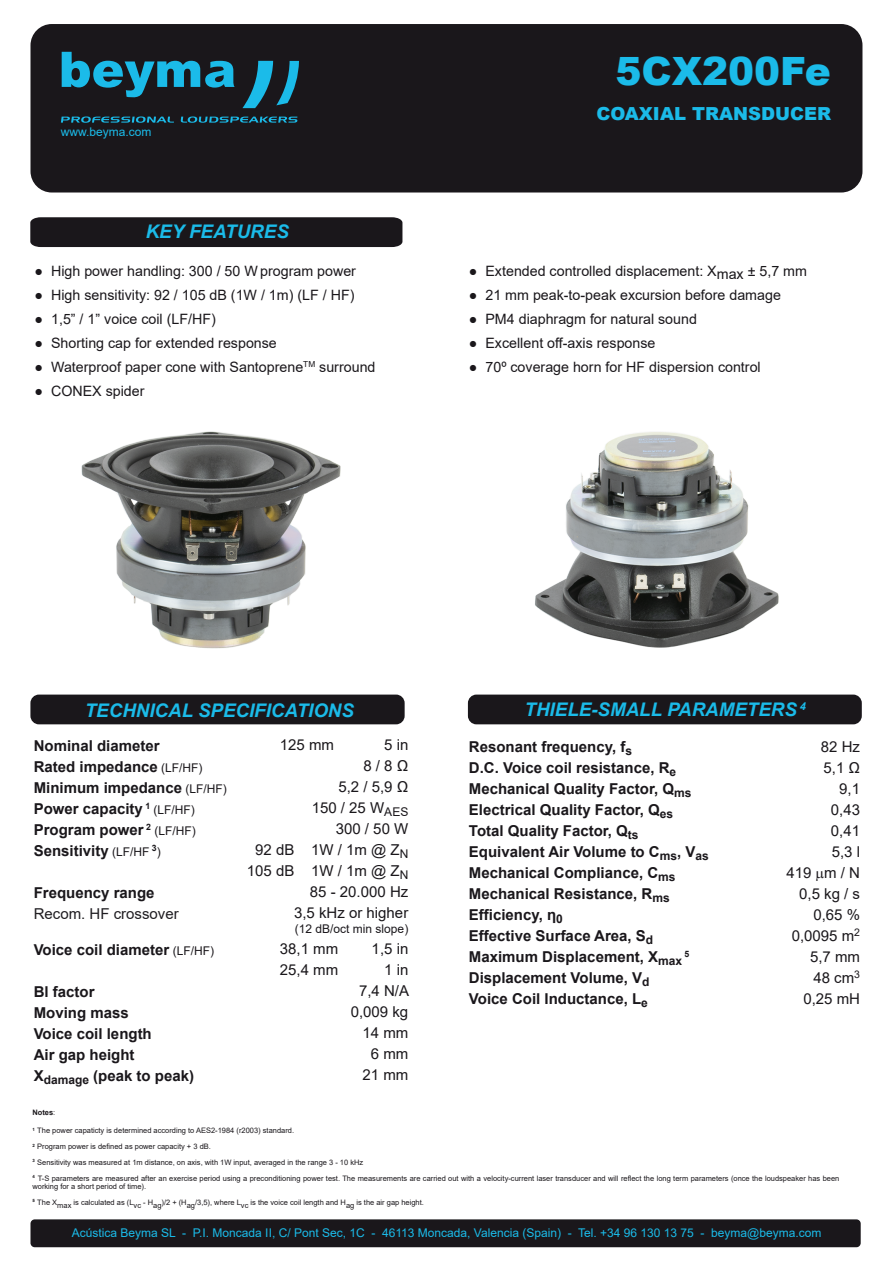
<style>
.page{position:relative;width:893px;height:1263px;background:#fff}
.page>*{position:absolute;margin:0;border:0;box-sizing:border-box;transform-origin:0 0}
.t1{font:900 39px "Arial";color:#1bbbe9}
.t2{font:italic 700 18.75px "Arial";color:#1bbbe9}
.t3{font:900 18px "Arial";color:#1bbbe9}
.t4{font:700 15px/21px "Arial";color:#1a171b}
.t5{font:15px/21px "Arial";color:#1a171b;text-align:right}
.t6{font:15px "Arial";color:#1f1d21}
.t7{font:14.25px "Arial";color:#1a171b}
.t8{font:12px "Arial";color:#1bbbe9}
.t9{font:12px "Arial";color:#1a171b}
.t10{font:700 8.7px "Arial";color:#1a171b}
.t11{font:7.5px/15.8px "Arial";color:#1a171b}
.t12{font:700 7.5px "Arial";color:#1a171b}
.s1{font-weight:400;font-size:12px}
.s2{font-weight:400}
</style>
<div class="page">
<div style="left:31px;top:24px;width:831px;height:168px;background:#1a171b;border-radius:21px"></div>
<svg style="left:61px;top:52px;width:238px;height:71px"></svg>
<div style="left:468px;top:695px;width:394px;height:29px;background:#1a171b;border-radius:9px"></div>
<div style="left:30px;top:695px;width:375px;height:29px;background:#1a171b;border-radius:9px"></div>
<div style="left:30px;top:217px;width:372px;height:30px;background:#1a171b"></div>
<div style="left:30px;top:1219px;width:831px;height:28px;background:#1a171b;border-radius:4px"></div>
<img style="left:535px;top:432px;width:244px;height:216px">
<img style="left:81px;top:432px;width:260px;height:216px">
<p class="t8" style="left:61px;top:124px;width:92px">www.beyma.com</p>
<p class="t2" style="left:146px;top:219px;width:145px">KEY FEATURES</p>
<p class="t7" style="left:35px;top:261px;width:323px">● High power handling: 300 / 50 W program power</p>
<p class="t7" style="left:35px;top:285px;width:321px">● High sensitivity: 92 / 105 dB (1W / 1m) (LF / HF)</p>
<p class="t7" style="left:35px;top:309px;width:183px">● 1,5” / 1” voice coil (LF/HF)</p>
<p class="t7" style="left:35px;top:333px;width:244px">● Shorting cap for extended response</p>
<p class="t7" style="left:35px;top:357px;width:342px">● Waterproof paper cone with Santoprene<sup>TM</sup> surround</p>
<p class="t7" style="left:35px;top:381px;width:111px">● CONEX spider</p>
<h1 class="t1" style="left:616px;top:43px;width:217px">5CX200Fe</h1>
<p class="t3" style="left:597px;top:101px;width:236px">COAXIAL TRANSDUCER</p>
<p class="t7" style="left:469px;top:261px;width:339px">● Extended controlled displacement: Xmax ± 5,7 mm</p>
<p class="t7" style="left:469px;top:285px;width:313px">● 21 mm peak-to-peak excursion before damage</p>
<p class="t7" style="left:469px;top:309px;width:229px">● PM4 diaphragm for natural sound</p>
<p class="t7" style="left:469px;top:333px;width:188px">● Excellent off-axis response</p>
<p class="t7" style="left:469px;top:357px;width:293px">● 70º coverage horn for HF dispersion control</p>
<p class="t2" style="left:85px;top:698px;width:271px">TECHNICAL SPECIFICATIONS</p>
<p class="t4" style="left:34px;top:735px;width:195px">Nominal diameter<br>Rated impedance <span class="s1">(LF/HF)<br></span>Minimum impedance <span class="s1">(LF/HF)<br></span>Power capacity <sup>1</sup> <span class="s1">(LF/HF)<br></span>Program power <sup>2</sup> <span class="s1">(LF/HF)<br></span>Sensitivity <span class="s1">(LF/HF</span> <sup>3</sup><span class="s1">)</span></p>
<p class="t4" style="left:34px;top:882px;width:122px">Frequency range</p>
<p class="t6" style="left:34px;top:903px;width:147px">Recom. HF crossover</p>
<p class="t4" style="left:34px;top:939px;width:182px">Voice coil diameter <span class="s1">(LF/HF)</span></p>
<p class="t4" style="left:34px;top:981px;width:162px">Bl factor<br>Moving mass<br>Voice coil length<br>Air gap height<br>X<sub>damage</sub> (peak to peak)</p>
<p class="t5" style="left:280px;top:734px;width:56px">125 mm</p>
<p class="t5" style="left:247px;top:734px;width:163px">5 in<br>8 / 8 Ω<br>5,2 / 5,9 Ω<br>150 / 25 W<sub>AES<br></sub>300 / 50 W<br>92 dB 1W / 1m @ Z<sub>N<br></sub>105 dB 1W / 1m @ Z<sub>N<br></sub>85 - 20.000 Hz<br>3,5 kHz or higher</p>
<p class="t9" style="left:295px;top:921px;width:115px">(12 dB/oct min slope)</p>
<p class="t5" style="left:280px;top:938px;width:60px">38,1 mm</p>
<p class="t5" style="left:372px;top:938px;width:38px">1,5 in</p>
<p class="t5" style="left:280px;top:959px;width:60px">25,4 mm</p>
<p class="t5" style="left:351px;top:959px;width:60px">1 in<br>7,4 N/A<br>0,009 kg<br>14 mm<br>6 mm<br>21 mm</p>
<p class="t2" style="left:525px;top:697px;width:283px">THIELE-SMALL PARAMETERS <sup>4</sup></p>
<p class="t4" style="left:469px;top:736px;width:241px">Resonant frequency, f<sub>s<br></sub>D.C. Voice coil resistance, R<sub>e<br></sub>Mechanical Quality Factor, Q<sub>ms<br></sub>Electrical Quality Factor, Q<sub>es<br></sub>Total Quality Factor, Q<sub>ts<br></sub>Equivalent Air Volume to C<sub>ms</sub>, V<sub>as<br></sub>Mechanical Compliance, C<sub>ms<br></sub>Mechanical Resistance, R<sub>ms<br></sub>Efficiency, η<sub>0<br></sub>Effective Surface Area, S<sub>d<br></sub>Maximum Displacement, X<sub>max</sub></p>
<p class="t10" style="left:685px;top:948px;width:6px">5</p>
<p class="t4" style="left:469px;top:967px;width:182px">Displacement Volume, V<sub>d<br></sub>Voice Coil Inductance, L<sub>e</sub></p>
<p class="t5" style="left:786px;top:736px;width:75px">82 Hz<br>5,1 Ω<br>9,1<br>0,43<br>0,41<br>5,3 l<br>419 m / N<br>0,5 kg / s<br>0,65 %<br>0,0095 m<sup>2<br></sup>5,7 mm<br>48 cm<sup>3<br></sup>0,25 mH</p>
<p class="t12" style="left:32px;top:1106px;width:24px">Notes<span class="s2">:</span></p>
<p class="t11" style="left:32px;top:1123px;width:808px"><sup>1</sup> The power capaticty is determined according to AES2-1984 (r2003) standard.<br><sup>2</sup> Program power is defined as power capacity + 3 dB.<br><sup>3</sup> Sensitivity was measured at 1m distance, on axis, with 1W input, averaged in the range 3 - 10 kHz<br><sup>4</sup> T-S parameters are measured after an exercise period using a preconditioning power test. The measurements are carried out with a velocity-current laser transducer and will reflect the long term parameters (once the loudspeaker has been</p>
<p class="t11" style="left:32px;top:1178px;width:393px">working for a short period of time).<br><sup>5</sup> The Xmax is calculated as (Lvc - Hag)/2 + (Hag/3,5), where Lvc is the voice coil length and Hag is the air gap height.</p>
<p class="t8" style="left:72px;top:1224px;width:751px">Acústica Beyma SL - P.I. Moncada II, C/ Pont Sec, 1C - 46113 Moncada, Valencia (Spain) - Tel. +34 96 130 13 75 - beyma@beyma.com</p>
</div>
